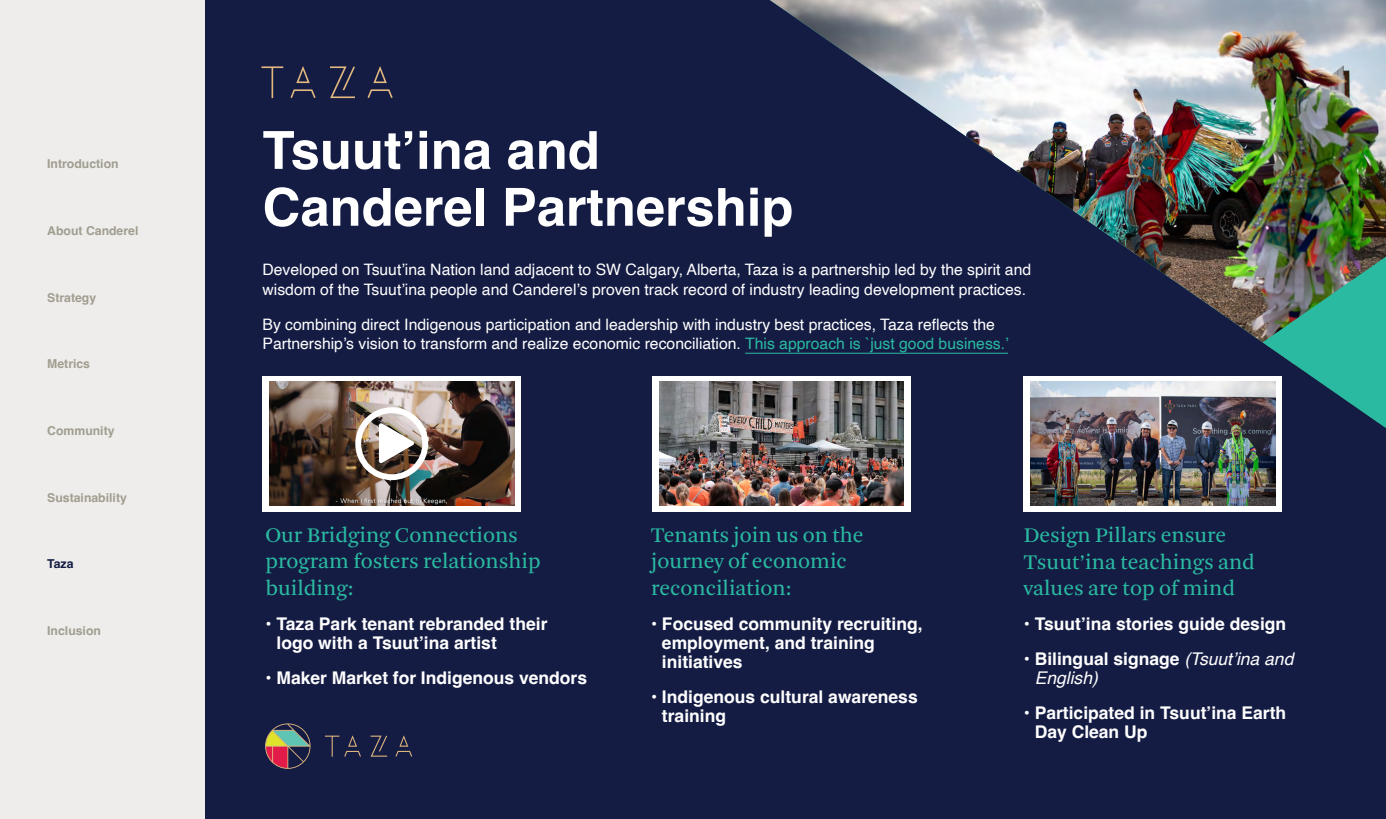
<style>
.page{position:relative;width:1386px;height:819px;background:#fff}
.page>*{position:absolute;margin:0;border:0;box-sizing:border-box;transform-origin:0 0}
.t1{font:700 52.5px/56.9px "Helvetica";color:#fff}
.t2{font:21.88px/26.2px "Arnhem";color:#2abaa1}
.t3{font:700 17.5px/19.2px "Helvetica";color:#fff}
.t4{font:italic 17.5px/19.2px "Helvetica";color:#fff}
.t5{font:15.75px/19.2px "Helvetica";color:#fff}
.t6{font:700 12.25px "Helvetica";color:#a19d90}
.t7{font:700 12.25px "Helvetica";color:#a09d90}
.t8{font:700 12.25px "Helvetica";color:#151c44}
.s1{color:#2abaa1}
.s2{font-weight:700;font-style:normal}
</style>
<div class="page">
<div style="left:205px;top:0;width:1181px;height:819px;background:#151c44"></div>
<hr style="left:745px;top:353px;width:263px;height:1px;background:#2abaa1">
<div style="left:262px;top:376px;width:259px;height:135px;background:#fff"></div>
<img style="left:269px;top:382px;width:245px;height:124px">
<img style="left:355px;top:407px;width:73px;height:73px">
<div style="left:652px;top:376px;width:258px;height:135px;background:#fff"></div>
<img style="left:659px;top:382px;width:245px;height:124px">
<div style="left:1024px;top:376px;width:258px;height:135px;background:#fff"></div>
<img style="left:1031px;top:428px;width:244px;height:78px">
<img style="left:770px;top:0;width:616px;height:428px">
<img style="left:1263px;top:257px;width:123px;height:171px">
<div style="left:0;top:0;width:205px;height:819px;background:#efedeb"></div>
<svg style="left:261px;top:66px;width:132px;height:32px"></svg>
<svg style="left:325px;top:736px;width:87px;height:21px"></svg>
<svg style="left:265px;top:723px;width:46px;height:46px"></svg>
<p class="t7" style="left:47px;top:157px;width:73px">Introduction</p>
<p class="t6" style="left:47px;top:223px;width:93px">About Canderel</p>
<p class="t6" style="left:47px;top:290px;width:51px">Strategy</p>
<p class="t6" style="left:47px;top:357px;width:44px">Metrics</p>
<p class="t6" style="left:47px;top:423px;width:69px">Community</p>
<p class="t6" style="left:47px;top:490px;width:81px">Sustainability</p>
<p class="t8" style="left:47px;top:556px;width:28px">Taza</p>
<p class="t6" style="left:47px;top:623px;width:55px">Inclusion</p>
<h1 class="t1" style="left:262px;top:128px;width:532px">Tsuut’ina and<br>Canderel Partnership</h1>
<p class="t5" style="left:262px;top:261px;width:770px">Developed on Tsuut’ina Nation land adjacent to SW Calgary, Alberta, Taza is a partnership led by the spirit and wisdom of the Tsuut’ina people and Canderel’s proven track record of industry leading development practices.</p>
<p class="t5" style="left:262px;top:315px;width:748px">By combining direct Indigenous participation and leadership with industry best practices, Taza reflects the<br>Partnership’s vision to transform and realize economic reconciliation. <span class="s1">This approach is `just good business.’</span></p>
<h2 class="t2" style="left:265px;top:522px;width:277px">Our Bridging Connections program fosters relationship building:</h2>
<p class="t3" style="left:276px;top:616px;width:273px;text-indent:-11px">• Taza Park tenant rebranded their logo with a Tsuut’ina artist</p>
<p class="t3" style="left:265px;top:670px;width:323px">• Maker Market for Indigenous vendors</p>
<h2 class="t2" style="left:651px;top:522px;width:214px">Tenants join us on the journey of economic reconciliation:</h2>
<p class="t3" style="left:662px;top:616px;width:262px;text-indent:-11px">• Focused community recruiting, employment, and training initiatives</p>
<p class="t3" style="left:662px;top:689px;width:257px;text-indent:-11px">• Indigenous cultural awareness training</p>
<h2 class="t2" style="left:1024px;top:523px;width:233px">Design Pillars ensure<br>Tsuut’ina teachings and values are top of mind</h2>
<p class="t3" style="left:1024px;top:616px;width:264px">• Tsuut’ina stories guide design</p>
<p class="t4" style="left:1035px;top:649px;width:260px;text-indent:-11px"><span class="s2">• Bilingual signage</span> (Tsuut’ina and<br>English)</p>
<p class="t3" style="left:1035px;top:705px;width:253px;text-indent:-11px">• Participated in Tsuut’ina Earth<br>Day Clean Up</p>
</div>
